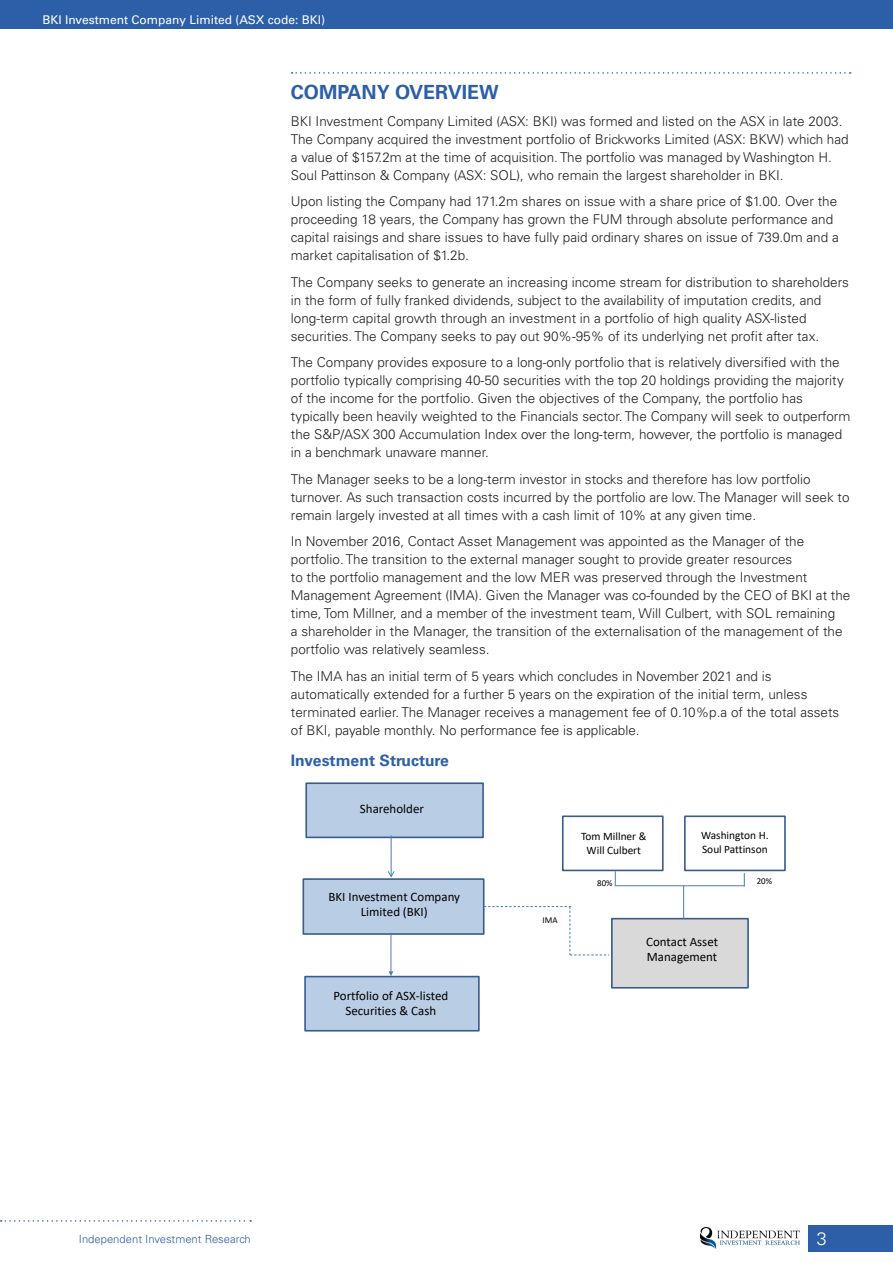
<style>
.page{position:relative;width:893px;height:1263px;background:#fff}
.page>*{position:absolute;margin:0;border:0;box-sizing:border-box;transform-origin:0 0}
.Header_1{font:700 19.5px "Univers LT Std";color:#2d5fa9}
.t1{font:300 18px "Univers LT Std";color:#fff}
.Header_3{font:700 15.75px "Univers LT Std";color:#2d5fa9}
.Body_Text{font:300 13.5px/18px "Univers LT Std";color:#231f20}
.t2{font:12.9px/15.6px "Calibri";color:#000;text-align:center}
.t3{font:12px "Univers LT Std";color:#fff}
.t4{font:11.4px/13.6px "Calibri";color:#000;text-align:center}
.t5{font:300 11.25px "Univers LT Std";color:#2d5fa9}
.t6{font:9px "Calibri";letter-spacing:.005em;color:#000}
</style>
<div class="page">
<div style="left:808px;top:1225px;width:85px;height:26px;background:#2d5fa9"></div>
<div style="left:0;top:0;width:893px;height:28px;background:#2d5fa9"></div>
<img style="left:700px;top:1227px;width:99px;height:21px">
<svg style="left:1px;top:1220px;width:250px;height:2px"></svg>
<svg style="left:292px;top:72px;width:559px;height:2px"></svg>
<div style="left:302px;top:878px;width:183px;height:57px;background:#b9cde5;border:2px solid #385d8a"></div>
<div style="left:305px;top:976px;width:174px;height:55px;background:#b9cde5"></div>
<div style="left:304px;top:976px;width:176px;height:55px;border:2px solid #385d8a"></div>
<div style="left:612px;top:919px;width:136px;height:69px;background:#d9d9d9"></div>
<div style="left:611px;top:918px;width:138px;height:70px;border:2px solid #385d8a"></div>
<div style="left:306px;top:783px;width:177px;height:54px;background:#b9cde5"></div>
<div style="left:305px;top:782px;width:179px;height:56px;border:2px solid #385d8a"></div>
<hr style="left:391px;top:835px;width:1px;height:41px;background:#4a7ebb">
<svg style="left:387px;top:871px;width:8px;height:7px"></svg>
<hr style="left:391px;top:934px;width:1px;height:38px;background:#4a7ebb">
<svg style="left:388px;top:971px;width:5px;height:5px"></svg>
<div style="left:562px;top:815px;width:102px;height:56px;border:2px solid #385d8a"></div>
<svg style="left:484px;top:906px;width:125px;height:50px"></svg>
<div style="left:684px;top:815px;width:102px;height:56px;border:2px solid #385d8a"></div>
<hr style="left:683px;top:886px;width:1px;height:33px;background:#4a7ebb">
<hr style="left:614px;top:885px;width:130px;height:1px;background:#4a7ebb">
<svg style="left:744px;top:873px;width:1px;height:13px"></svg>
<svg style="left:615px;top:871px;width:1px;height:14px"></svg>
<p class="t3" style="left:43px;top:13px;width:284px">BKI Investment Company Limited (ASX code: BKI)</p>
<p class="Header_1" style="left:291px;top:81px;width:209px">COMPANY OVERVIEW</p>
<p class="Body_Text" style="left:291px;top:112px;width:559px">BKI Investment Company Limited (ASX: BKI) was formed and listed on the ASX in late 2003.<br>The Company acquired the investment portfolio of Brickworks Limited (ASX: BKW) which had a value of $157.2m at the time of acquisition. The portfolio was managed by Washington H.<br>Soul Pattinson &amp; Company (ASX: SOL), who remain the largest shareholder in BKI.</p>
<p class="Body_Text" style="left:291px;top:192px;width:549px">Upon listing the Company had 171.2m shares on issue with a share price of $1.00. Over the proceeding 18 years, the Company has grown the FUM through absolute performance and capital raisings and share issues to have fully paid ordinary shares on issue of 739.0m and a market capitalisation of $1.2b.</p>
<p class="Body_Text" style="left:291px;top:273px;width:560px">The Company seeks to generate an increasing income stream for distribution to shareholders in the form of fully franked dividends, subject to the availability of imputation credits, and long-term capital growth through an investment in a portfolio of high quality ASX-listed securities. The Company seeks to pay out 90%-95% of its underlying net profit after tax.</p>
<p class="Body_Text" style="left:291px;top:353px;width:561px">The Company provides exposure to a long-only portfolio that is relatively diversified with the portfolio typically comprising 40-50 securities with the top 20 holdings providing the majority of the income for the portfolio. Given the objectives of the Company, the portfolio has typically been heavily weighted to the Financials sector. The Company will seek to outperform the S&amp;P/ASX 300 Accumulation Index over the long-term, however, the portfolio is managed in a benchmark unaware manner.</p>
<p class="Body_Text" style="left:291px;top:470px;width:560px">The Manager seeks to be a long-term investor in stocks and therefore has low portfolio turnover. As such transaction costs incurred by the portfolio are low. The Manager will seek to remain largely invested at all times with a cash limit of 10% at any given time.</p>
<p class="Body_Text" style="left:291px;top:532px;width:561px">In November 2016, Contact Asset Management was appointed as the Manager of the portfolio. The transition to the external manager sought to provide greater resources<br>to the portfolio management and the low MER was preserved through the Investment Management Agreement (IMA). Given the Manager was co-founded by the CEO of BKI at the time, Tom Millner, and a member of the investment team, Will Culbert, with SOL remaining<br>a shareholder in the Manager, the transition of the externalisation of the management of the portfolio was relatively seamless.</p>
<p class="Body_Text" style="left:291px;top:667px;width:550px">The IMA has an initial term of 5 years which concludes in November 2021 and is automatically extended for a further 5 years on the expiration of the initial term, unless terminated earlier. The Manager receives a management fee of 0.10%p.a of the total assets of BKI, payable monthly. No performance fee is applicable.</p>
<p class="Header_3" style="left:291px;top:752px;width:160px">Investment Structure</p>
<p class="t2" style="left:360px;top:800px;width:65px">Shareholder</p>
<p class="t2" style="left:328px;top:888px;width:133px">BKI Investment Company<br>Limited (BKI)</p>
<p class="t2" style="left:334px;top:987px;width:116px">Portfolio of ASX-listed<br>Securities &amp; Cash</p>
<p class="t6" style="left:542px;top:913px;width:17px">IMA</p>
<p class="t4" style="left:581px;top:829px;width:67px">Tom Millner &amp;<br>Will Culbert</p>
<p class="t4" style="left:701px;top:828px;width:69px;text-align:left">Washington H.<br>Soul Pattinson</p>
<p class="t6" style="left:597px;top:877px;width:17px">80%</p>
<p class="t6" style="left:757px;top:875px;width:17px">20%</p>
<p class="t2" style="left:646px;top:933px;width:73px;text-align:left">Contact Asset<br>Management</p>
<p class="t5" style="left:79px;top:1232px;width:173px">Independent Investment Research</p>
<h2 class="t1" style="left:817px;top:1227px;width:12px">3</h2>
</div>
